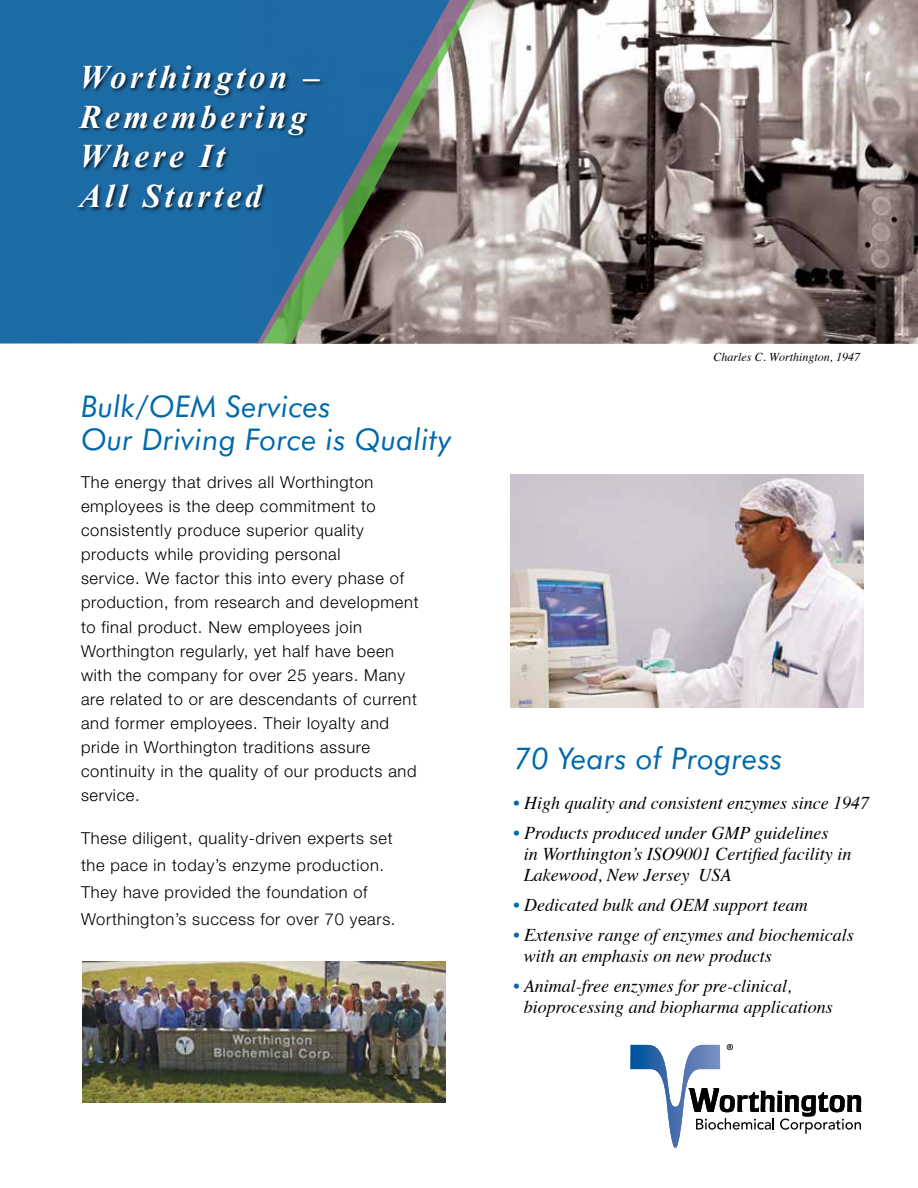
<style>
.page{position:relative;width:918px;height:1188px;background:#fff}
.page>*{position:absolute;margin:0;border:0;box-sizing:border-box;transform-origin:0 0}
.t1{font:italic 700 33px/39.6px "Times New Roman";letter-spacing:.11em;color:#fff}
.t2{font:italic 30px/33px "Futura BT";letter-spacing:.01em;color:#0069aa}
.t3{font:italic 18px/21px "Times";color:#000}
.t4{font:300 16.5px/24px "Helvetica Neue";letter-spacing:.04em;color:#000}
.t5{font:italic 12px "Times";color:#000}
.s1{color:#0069aa}
</style>
<div class="page">
<img style="left:562px;top:0;width:356px;height:343px">
<svg style="left:536px;top:0;width:26px;height:343px;background:#b7adaa"></svg>
<svg style="left:0;top:0;width:536px;height:344px;background:#527d9a"></svg>
<div style="left:76px;top:64px;width:249px;height:149px;background:#000;opacity:.75"></div>
<img style="left:511px;top:474px;width:353px;height:233px">
<svg style="left:630px;top:1044px;width:232px;height:104px"></svg>
<img style="left:82px;top:961px;width:364px;height:141px">
<h1 class="t1" style="left:80px;top:56px;width:242px">Worthington –<br>Remembering<br>Where It<br>All Started</h1>
<h2 class="t2" style="left:81px;top:390px;width:372px">Bulk/OEM Services<br>Our Driving Force is Quality</h2>
<p class="t4" style="left:81px;top:470px;width:339px">The energy that drives all Worthington employees is the deep commitment to consistently produce superior quality products while providing personal<br>service. We factor this into every phase of production, from research and development to final product. New employees join Worthington regularly, yet half have been with the company for over 25 years. Many are related to or are descendants of current and former employees. Their loyalty and pride in Worthington traditions assure continuity in the quality of our products and service.</p>
<p class="t4" style="left:81px;top:824px;width:316px;line-height:27px">These diligent, quality-driven experts set the pace in today’s enzyme production.<br>They have provided the foundation of Worthington’s success for over 70 years.</p>
<p class="t5" style="left:714px;top:346px;width:148px">Charles C. Worthington, 1947</p>
<h2 class="t2" style="left:514px;top:742px;width:270px">70 Years of Progress</h2>
<p class="t3" style="left:513px;top:791px;width:357px"><span class="s1">•</span> High quality and consistent enzymes since 1947</p>
<p class="t3" style="left:524px;top:821px;width:329px;text-indent:-10px"><span class="s1">•</span> Products produced under GMP guidelines<br>in Worthington’s ISO9001 Certified facility in<br>Lakewood, New Jersey USA</p>
<p class="t3" style="left:513px;top:893px;width:296px"><span class="s1">•</span> Dedicated bulk and OEM support team</p>
<p class="t3" style="left:524px;top:923px;width:331px;text-indent:-10px"><span class="s1">•</span> Extensive range of enzymes and biochemicals with an emphasis on new products</p>
<p class="t3" style="left:524px;top:975px;width:310px;text-indent:-10px"><span class="s1">•</span> Animal-free enzymes for pre-clinical, bioprocessing and biopharma applications</p>
</div>
